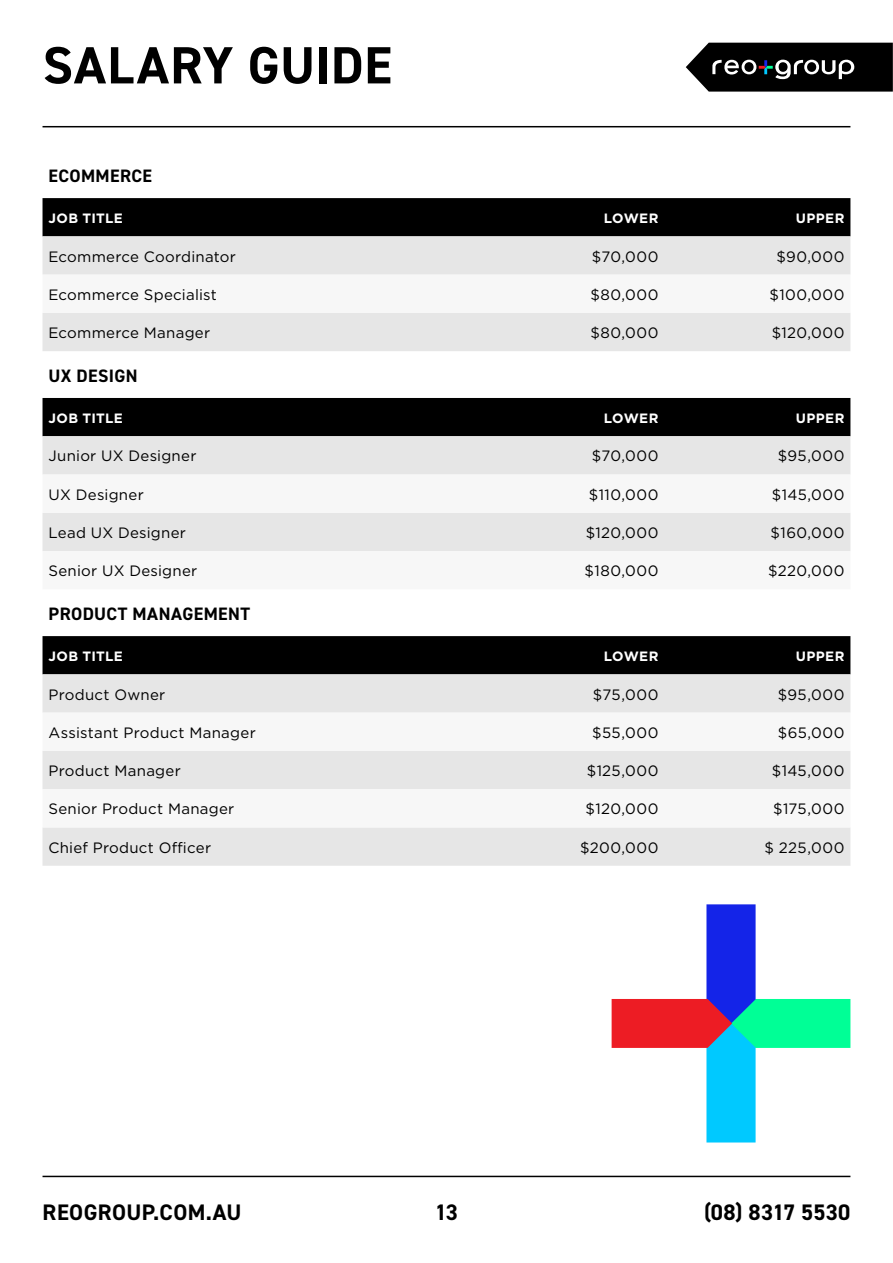
<style>
.page{position:relative;width:893px;height:1263px;background:#fff}
.page>*{position:absolute;margin:0;border:0;box-sizing:border-box;transform-origin:0 0}
.t1{font:700 52.5px "DIN2014";letter-spacing:.01em;color:#000}
.t2{font:700 22.5px "DIN2014";letter-spacing:.015em;color:#000}
.t3{font:700 18px "DIN2014";letter-spacing:.02em;color:#000}
.t4{font:15px "Gotham";letter-spacing:.02em;color:#000}
.t5{font:700 13.5px "Gotham";letter-spacing:.025em;color:#fff}
</style>
<div class="page">
<svg style="left:686px;top:43px;width:207px;height:49px"></svg>
<hr style="left:43px;top:1176px;width:807px;height:1px;background:#000">
<hr style="left:43px;top:126px;width:807px;height:1px;background:#000">
<div style="left:43px;top:198px;width:807px;height:38px;background:#000"></div>
<div style="left:43px;top:236px;width:807px;height:115px;background:#e6e6e6"></div>
<svg style="left:43px;top:275px;width:807px;height:38px"></svg>
<div style="left:43px;top:398px;width:807px;height:38px;background:#000"></div>
<div style="left:43px;top:436px;width:807px;height:38px;background:#e6e6e6"></div>
<svg style="left:43px;top:474px;width:807px;height:77px;fill:#f3f3f3"></svg>
<div style="left:43px;top:636px;width:807px;height:38px;background:#000"></div>
<div style="left:43px;top:674px;width:807px;height:192px;background:#e6e6e6"></div>
<svg style="left:43px;top:713px;width:807px;height:114px"></svg>
<svg style="left:612px;top:904px;width:238px;height:238px"></svg>
<h1 class="t1" style="left:43px;top:30px;width:351px">SALARY GUIDE</h1>
<p class="t3" style="left:49px;top:164px;width:105px">ECOMMERCE</p>
<p class="t5" style="left:49px;top:209px;width:76px">JOB TITLE</p>
<p class="t5" style="left:604px;top:209px;width:56px">LOWER</p>
<p class="t5" style="left:796px;top:209px;width:50px">UPPER</p>
<p class="t4" style="left:49px;top:247px;width:189px">Ecommerce Coordinator</p>
<p class="t4" style="left:592px;top:247px;width:68px">$70,000</p>
<p class="t4" style="left:776px;top:247px;width:69px">$90,000</p>
<p class="t4" style="left:49px;top:285px;width:170px">Ecommerce Specialist</p>
<p class="t4" style="left:590px;top:285px;width:69px">$80,000</p>
<p class="t4" style="left:769px;top:285px;width:76px">$100,000</p>
<p class="t4" style="left:49px;top:323px;width:163px">Ecommerce Manager</p>
<p class="t4" style="left:590px;top:323px;width:69px">$80,000</p>
<p class="t4" style="left:772px;top:323px;width:74px">$120,000</p>
<p class="t3" style="left:49px;top:363px;width:90px">UX DESIGN</p>
<p class="t5" style="left:49px;top:409px;width:76px">JOB TITLE</p>
<p class="t5" style="left:604px;top:409px;width:56px">LOWER</p>
<p class="t5" style="left:796px;top:409px;width:50px">UPPER</p>
<p class="t4" style="left:49px;top:446px;width:149px">Junior UX Designer</p>
<p class="t4" style="left:592px;top:446px;width:68px">$70,000</p>
<p class="t4" style="left:778px;top:446px;width:68px">$95,000</p>
<p class="t4" style="left:49px;top:485px;width:97px">UX Designer</p>
<p class="t4" style="left:589px;top:485px;width:71px">$110,000</p>
<p class="t4" style="left:772px;top:485px;width:74px">$145,000</p>
<p class="t4" style="left:49px;top:523px;width:139px">Lead UX Designer</p>
<p class="t4" style="left:586px;top:523px;width:74px">$120,000</p>
<p class="t4" style="left:771px;top:523px;width:75px">$160,000</p>
<p class="t4" style="left:49px;top:561px;width:150px">Senior UX Designer</p>
<p class="t4" style="left:585px;top:561px;width:75px">$180,000</p>
<p class="t4" style="left:768px;top:561px;width:78px">$220,000</p>
<p class="t3" style="left:49px;top:601px;width:203px">PRODUCT MANAGEMENT</p>
<p class="t5" style="left:49px;top:647px;width:76px">JOB TITLE</p>
<p class="t5" style="left:604px;top:647px;width:56px">LOWER</p>
<p class="t5" style="left:796px;top:647px;width:50px">UPPER</p>
<p class="t4" style="left:49px;top:685px;width:118px">Product Owner</p>
<p class="t4" style="left:593px;top:685px;width:67px">$75,000</p>
<p class="t4" style="left:778px;top:685px;width:68px">$95,000</p>
<p class="t4" style="left:49px;top:723px;width:209px">Assistant Product Manager</p>
<p class="t4" style="left:592px;top:723px;width:68px">$55,000</p>
<p class="t4" style="left:778px;top:723px;width:68px">$65,000</p>
<p class="t4" style="left:49px;top:761px;width:134px">Product Manager</p>
<p class="t4" style="left:587px;top:761px;width:73px">$125,000</p>
<p class="t4" style="left:772px;top:761px;width:74px">$145,000</p>
<p class="t4" style="left:49px;top:799px;width:187px">Senior Product Manager</p>
<p class="t4" style="left:586px;top:799px;width:74px">$120,000</p>
<p class="t4" style="left:773px;top:799px;width:73px">$175,000</p>
<p class="t4" style="left:49px;top:838px;width:164px">Chief Product Officer</p>
<p class="t4" style="left:580px;top:838px;width:80px">$200,000</p>
<p class="t4" style="left:764px;top:838px;width:81px">$ 225,000</p>
<h2 class="t2" style="left:43px;top:1198px;width:200px">REOGROUP.COM.AU</h2>
<h2 class="t2" style="left:435px;top:1198px;width:25px">13</h2>
<h2 class="t2" style="left:704px;top:1198px;width:148px">(08) 8317 5530</h2>
</div>
